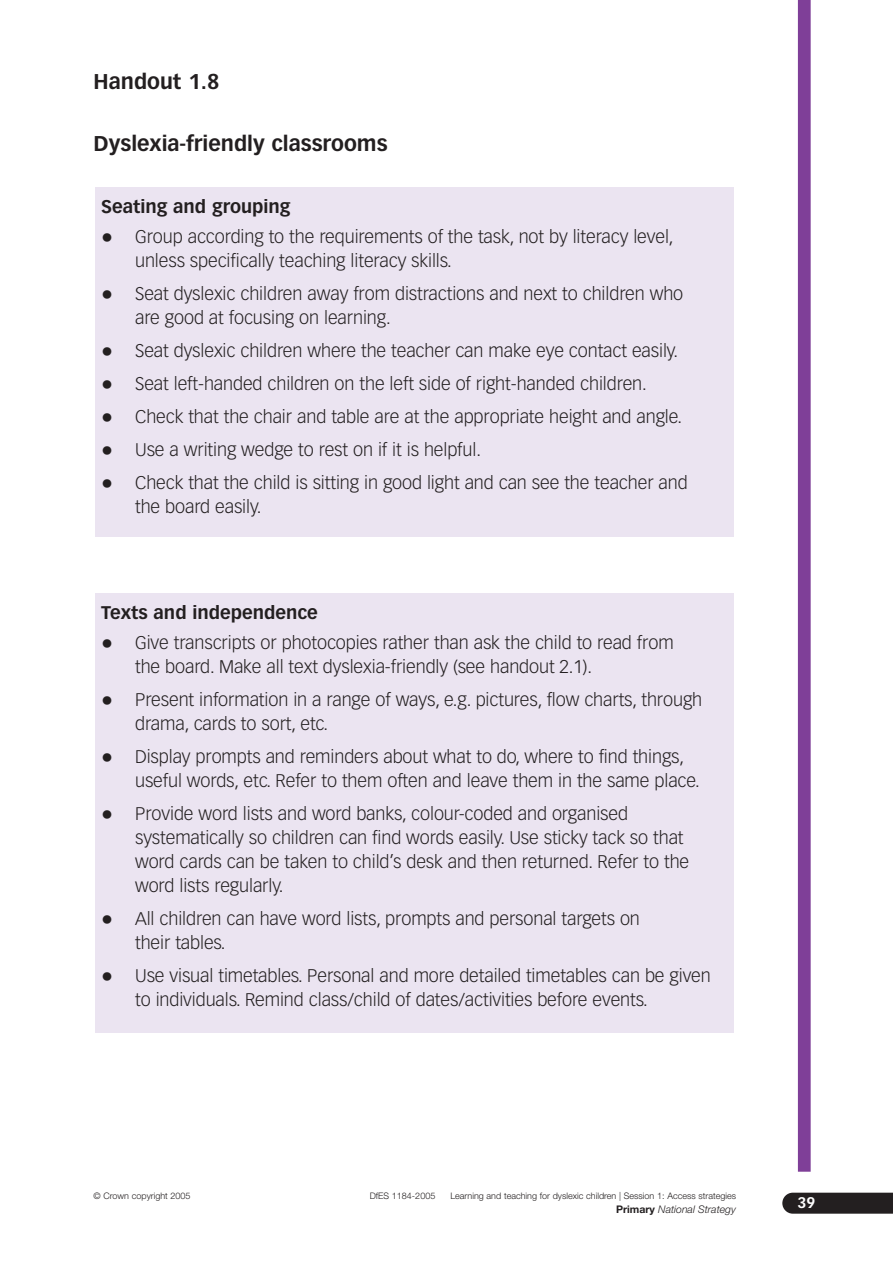
<style>
.page{position:relative;width:893px;height:1263px;background:#fff}
.page>*{position:absolute;margin:0;border:0;box-sizing:border-box;transform-origin:0 0}
.t1{font:700 21px "Vectora LH";color:#231f20}
.t2{font:300 18px/24px "Vectora LH";letter-spacing:-.005em;color:#231f20}
.t3{font:700 18px "Vectora LH";color:#231f20}
.t4{font:700 15px "Vectora LH";color:#fff}
.t5{font:italic 300 10.5px "Helvetica Neue LT";color:#231f20}
.t6{font:300 9px "Helvetica Neue LT";color:#231f20}
.s1{font-size:24px}
.s2{font-weight:700;font-style:normal}
</style>
<div class="page">
<div style="left:95px;top:593px;width:638px;height:440px;background:#ebe4f1"></div>
<div style="left:95px;top:188px;width:638px;height:349px;background:#ebe4f1"></div>
<div style="left:797px;top:0;width:13px;height:1172px;background:#7f3f98"></div>
<svg style="left:782px;top:1193px;width:110px;height:21px;background:#2b2728"></svg>
<p class="t1" style="left:94px;top:72px;width:127px">Handout 1.8</p>
<p class="t1" style="left:94px;top:135px;width:295px">Dyslexia-friendly classrooms</p>
<p class="t3" style="left:101px;top:199px;width:191px">Seating and grouping</p>
<p class="t2" style="left:135px;top:226px;width:540px;text-indent:-34px"><span class="s1">•</span> Group according to the requirements of the task, not by literacy level, unless specifically teaching literacy skills.</p>
<p class="t2" style="left:135px;top:283px;width:549px;text-indent:-34px"><span class="s1">•</span> Seat dyslexic children away from distractions and next to children who are good at focusing on learning.</p>
<p class="t2" style="left:101px;top:340px;width:578px"><span class="s1">•</span> Seat dyslexic children where the teacher can make eye contact easily.</p>
<p class="t2" style="left:101px;top:373px;width:547px"><span class="s1">•</span> Seat left-handed children on the left side of right-handed children.</p>
<p class="t2" style="left:101px;top:406px;width:582px"><span class="s1">•</span> Check that the chair and table are at the appropriate height and angle.</p>
<p class="t2" style="left:101px;top:439px;width:381px"><span class="s1">•</span> Use a writing wedge to rest on if it is helpful.</p>
<p class="t2" style="left:135px;top:472px;width:554px;text-indent:-34px"><span class="s1">•</span> Check that the child is sitting in good light and can see the teacher and the board easily.</p>
<p class="t3" style="left:101px;top:605px;width:218px">Texts and independence</p>
<p class="t2" style="left:135px;top:632px;width:540px;text-indent:-34px"><span class="s1">•</span> Give transcripts or photocopies rather than ask the child to read from the board. Make all text dyslexia-friendly (see handout 2.1).</p>
<p class="t2" style="left:135px;top:689px;width:568px;text-indent:-34px"><span class="s1">•</span> Present information in a range of ways, e.g. pictures, flow charts, through drama, cards to sort, etc.</p>
<p class="t2" style="left:135px;top:746px;width:566px;text-indent:-34px"><span class="s1">•</span> Display prompts and reminders about what to do, where to find things, useful words, etc. Refer to them often and leave them in the same place.</p>
<p class="t2" style="left:135px;top:803px;width:555px;text-indent:-34px"><span class="s1">•</span> Provide word lists and word banks, colour-coded and organised systematically so children can find words easily. Use sticky tack so that word cards can be taken to child’s desk and then returned. Refer to the word lists regularly.</p>
<p class="t2" style="left:135px;top:908px;width:506px;text-indent:-34px"><span class="s1">•</span> All children can have word lists, prompts and personal targets on their tables.</p>
<p class="t2" style="left:135px;top:965px;width:577px;text-indent:-34px"><span class="s1">•</span> Use visual timetables. Personal and more detailed timetables can be given to individuals. Remind class/child of dates/activities before events.</p>
<p class="t6" style="left:94px;top:1193px;width:98px">© Crown copyright 2005</p>
<p class="t6" style="left:370px;top:1193px;width:67px">DfES 1184-2005</p>
<p class="t6" style="left:450px;top:1193px;width:287px">Learning and teaching for dyslexic children | Session 1: Access strategies</p>
<p class="t5" style="left:616px;top:1206px;width:121px"><span class="s2">Primary</span> National Strategy</p>
<p class="t4" style="left:797px;top:1196px;width:19px">39</p>
</div>
